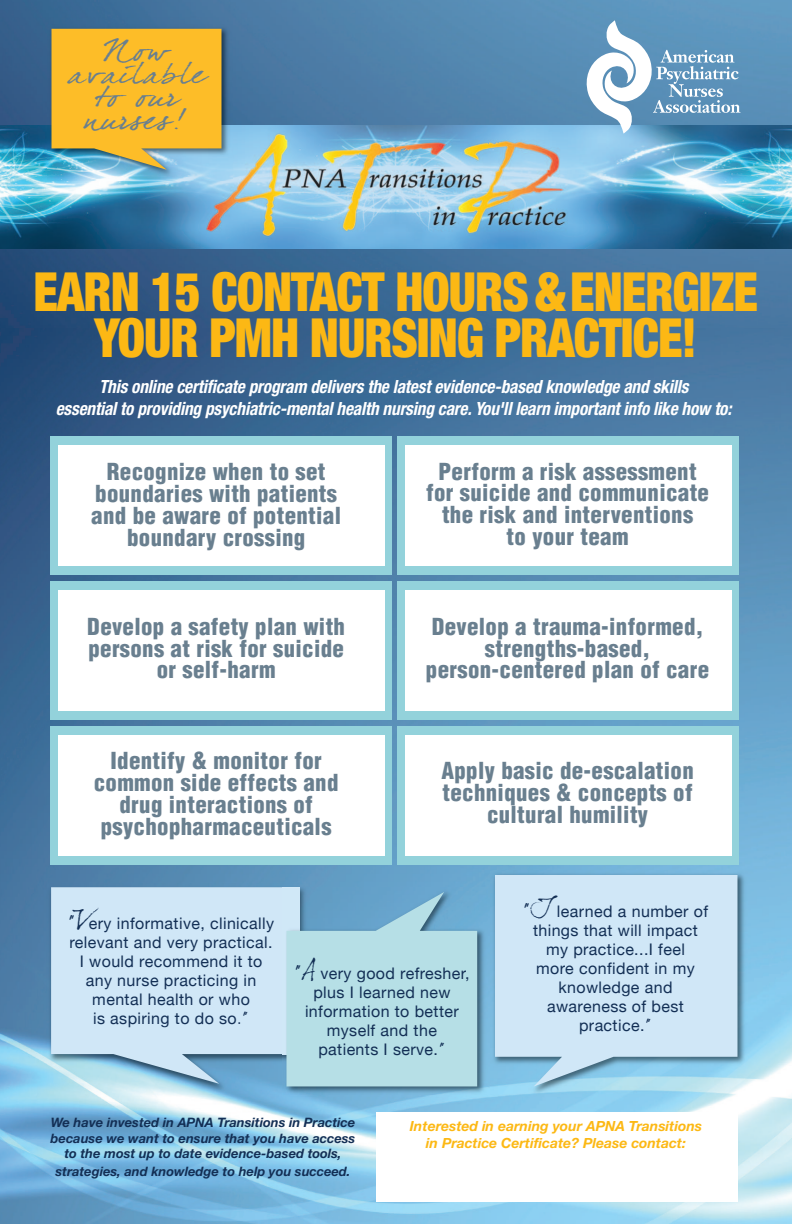
<style>
.page{position:relative;width:792px;height:1224px;background:#fff}
.page>*{position:absolute;margin:0;border:0;box-sizing:border-box;transform-origin:0 0}
.t1{font:900 condensed 54px/46px "Helvetica Neue";letter-spacing:-.02em;color:#fcb814;text-align:center;scale:.91 1}
.t2{font:28.6px/22.7px "Dear Joefour";letter-spacing:.025em;color:#697f8f;text-align:center;scale:1.2 1}
.t3{font:900 condensed 22.9px/21.9px "Helvetica";letter-spacing:.015em;color:#697f8f;text-align:center}
.t4{font:italic 700 condensed 18.2px/21.8px "Helvetica Neue";letter-spacing:-.01em;color:#fff;text-align:center;scale:.95 1}
.t5{font:16px/19px "Helvetica Neue";letter-spacing:.025em;color:#132f55;text-align:center}
.t6{font:italic 700 14px/16.8px "Helvetica Neue";color:#fcb814;text-align:center}
.t7{font:italic 700 13px/15.6px "Helvetica Neue";color:#132f55;text-align:center}
.s1{font-family:"Dear Joefour";font-size:18px}
.s2{font-family:"Dear Joefour";font-size:24px}
.s3{font-weight:300}
.s4{font-family:"Dear Joefour"}
</style>
<div class="page">
<img style="left:0;top:0;width:792px;height:328px">
<img style="left:0;top:328px;width:792px;height:896px">
<img style="left:0;top:125px;width:792px;height:124px">
<img style="left:47px;top:24px;width:185px;height:156px">
<svg style="left:52px;top:29px;width:170px;height:141px"></svg>
<div style="left:376px;top:1112px;width:362px;height:90px;background:#fff"></div>
<div style="left:50px;top:436px;width:342px;height:139px;background:#93d2db"></div>
<div style="left:58px;top:445px;width:326px;height:121px;background:#fff"></div>
<div style="left:398px;top:436px;width:341px;height:139px;background:#93d2db"></div>
<div style="left:405px;top:445px;width:327px;height:121px;background:#fff"></div>
<div style="left:50px;top:581px;width:342px;height:139px;background:#93d2db"></div>
<div style="left:58px;top:590px;width:326px;height:121px;background:#fff"></div>
<div style="left:398px;top:581px;width:341px;height:139px;background:#93d2db"></div>
<div style="left:405px;top:590px;width:327px;height:121px;background:#fff"></div>
<div style="left:50px;top:726px;width:342px;height:139px;background:#93d2db"></div>
<div style="left:58px;top:735px;width:326px;height:121px;background:#fff"></div>
<div style="left:398px;top:726px;width:341px;height:139px;background:#93d2db"></div>
<div style="left:405px;top:735px;width:327px;height:121px;background:#fff"></div>
<img style="left:47px;top:883px;width:263px;height:211px">
<svg style="left:51px;top:887px;width:248px;height:197px;fill:#d0e7f7"></svg>
<img style="left:491px;top:871px;width:257px;height:226px">
<svg style="left:495px;top:875px;width:243px;height:212px;fill:#d0e7f7"></svg>
<img style="left:283px;top:888px;width:205px;height:209px">
<svg style="left:286px;top:892px;width:191px;height:194px"></svg>
<svg style="left:584px;top:20px;width:157px;height:113px"></svg>
<p class="t2" style="left:67px;top:39px;width:117px">Now available to our nurses!</p>
<h1 class="t1" style="left:34px;top:273px;width:797px">EARN 15 CONTACT HOURS &amp;ENERGIZE<br>YOUR PMH NURSING PRACTICE!</h1>
<p class="t4" style="left:56px;top:377px;width:716px">This online certificate program delivers the latest evidence-based knowledge and skills<br>essentialto providing psychiatric-mentalhealth nursing care.You'lllearn important info like how to:</p>
<p class="t3" style="left:91px;top:463px;width:251px">Recognize when to set boundaries with patients and be aware of potential boundary crossing</p>
<p class="t3" style="left:426px;top:462px;width:284px">Perform a risk assessment for suicide and communicate the risk and interventions<br>to your team</p>
<p class="t3" style="left:87px;top:617px;width:259px">Develop a safety plan with persons at risk for suicide or self-harm</p>
<p class="t3" style="left:426px;top:617px;width:285px">Develop a trauma-informed, strengths-based, person-centered plan of care</p>
<p class="t3" style="left:94px;top:751px;width:246px">Identify &amp; monitor for common side effects and drug interactions of psychopharmaceuticals</p>
<p class="t3" style="left:441px;top:761px;width:254px">Apply basic de-escalation techniques &amp; concepts of cultural humility</p>
<p class="t5" style="left:68px;top:914px;width:208px"><span class="s1">“</span><span class="s2">V</span>ery informative, clinically relevant and very practical.<br>I would recommend it to any nurse practicing in mental health or who<br>is aspiring to do so<span class="s3">.</span><span class="s4">”</span></p>
<p class="t5" style="left:294px;top:963px;width:177px"><span class="s1">“</span><span class="s2">A</span> very good refresher, plus I learned new information to better myself and the<br>patients I serve.<span class="s4">”</span></p>
<p class="t5" style="left:523px;top:902px;width:187px"><span class="s1">“</span><span class="s2">I</span>learned a number of things that will impact my practice...I feel<br>more confident in my knowledge and awareness of best practice.<span class="s4">”</span></p>
<p class="t7" style="left:51px;top:1116px;width:306px">We have invested in APNA Transitions in Practice because we want to ensure that you have access to the most up to date evidence-based tools,</p>
<p class="t7" style="left:55px;top:1165px;width:297px">strategies, and knowledge to help you succeed.</p>
<p class="t6" style="left:410px;top:1119px;width:294px">Interested in earning your APNA Transitions in Practice Certificate? Please contact:</p>
</div>
